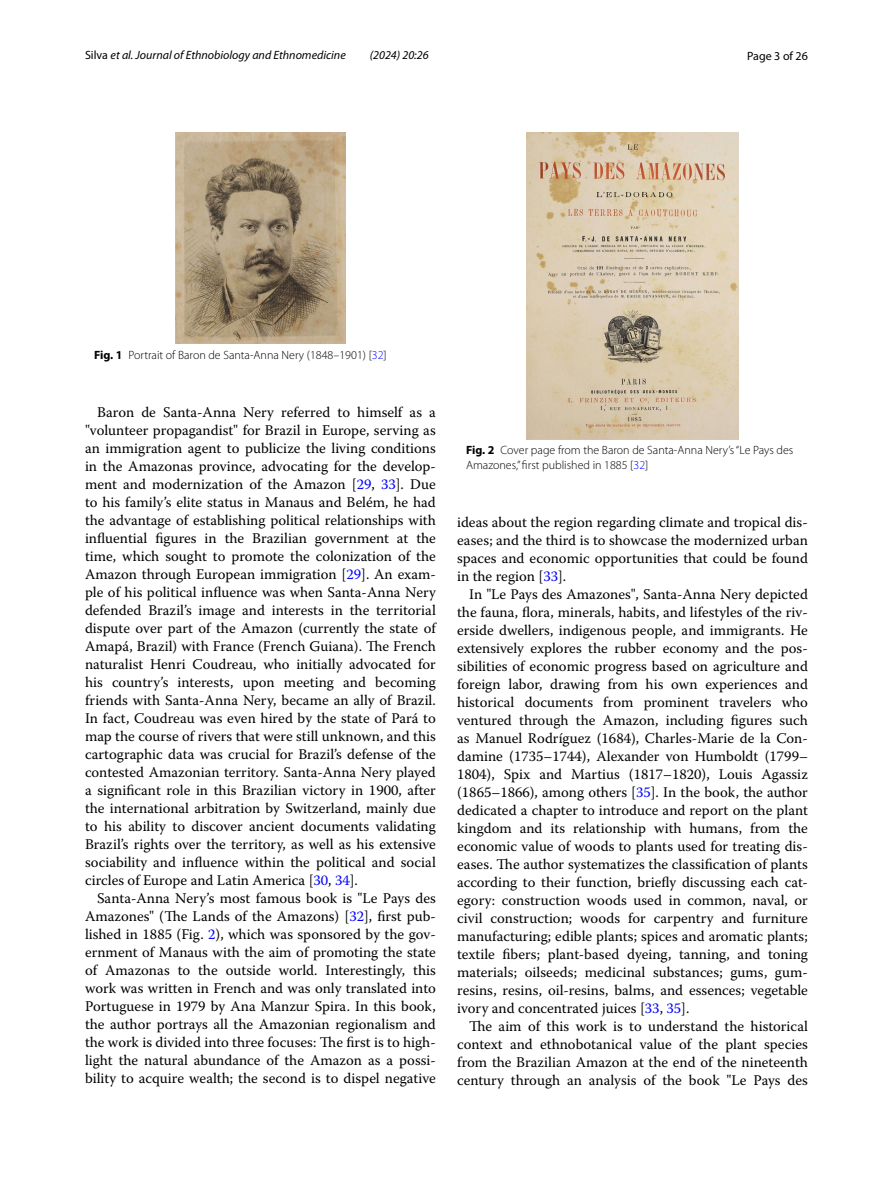
<style>
.page{position:relative;width:893px;height:1187px;background:#fff}
.page>*{position:absolute;margin:0;border:0;box-sizing:border-box;transform-origin:0 0}
.t1{font:14.7px/18px "Warnock Pro";color:#000;text-align:justify}
.t2{font:300 12px/15px "Myriad Pro";color:#000}
.t3{font:italic 12px "Myriad Pro";color:#000}
.t4{font:12px "Myriad Pro";color:#000}
.s1{font-style:normal}
.s2{font-weight:700}
.s3{color:#00f}
</style>
<div class="page">
<img style="left:175px;top:133px;width:170px;height:210px">
<img style="left:526px;top:133px;width:213px;height:306px">
<p class="t3" style="left:85px;top:48px;width:262px"><span class="s1">Silva</span> et al. Journal of Ethnobiology and Ethnomedicine</p>
<p class="t3" style="left:370px;top:48px;width:60px">(2024) 20:26</p>
<p class="t4" style="left:747px;top:48px;width:62px">Page 3 of 26</p>
<p class="t2" style="left:94px;top:347px;width:294px"><span class="s2">Fig. 1</span> Portrait of Baron de Santa-Anna Nery (1848–1901) [<span class="s3">32</span>]</p>
<p class="t1" style="left:85px;top:402px;width:352px;text-indent:12px">Baron de Santa-Anna Nery referred to himself as a "volunteer propagandist" for Brazil in Europe, serving as an immigration agent to publicize the living conditions in the Amazonas province, advocating for the develop&shy;ment and modernization of the Amazon [<span class="s3">29</span>, <span class="s3">33</span>]. Due to his family’s elite status in Manaus and Belém, he had the advantage of establishing political relationships with influential figures in the Brazilian government at the time, which sought to promote the colonization of the Amazon through European immigration [<span class="s3">29</span>]. An exam&shy;ple of his political influence was when Santa-Anna Nery defended Brazil’s image and interests in the territorial dispute over part of the Amazon (currently the state of Amapá, Brazil) with France (French Guiana). The French naturalist Henri Coudreau, who initially advocated for his country’s interests, upon meeting and becoming friends with Santa-Anna Nery, became an ally of Brazil.<br>In fact, Coudreau was even hired by the state of Pará to map the course of rivers that were still unknown, and this cartographic data was crucial for Brazil’s defense of the contested Amazonian territory. Santa-Anna Nery played a significant role in this Brazilian victory in 1900, after the international arbitration by Switzerland, mainly due to his ability to discover ancient documents validating Brazil’s rights over the territory, as well as his extensive sociability and influence within the political and social circles of Europe and Latin America [<span class="s3">30</span>, <span class="s3">34</span>].</p>
<p class="t1" style="left:85px;top:888px;width:352px;text-indent:12px">Santa-Anna Nery’s most famous book is "Le Pays des Amazones" (The Lands of the Amazons) [<span class="s3">32</span>], first pub&shy;lished in 1885 (Fig. <span class="s3">2</span>), which was sponsored by the gov&shy;ernment of Manaus with the aim of promoting the state of Amazonas to the outside world. Interestingly, this work was written in French and was only translated into Portuguese in 1979 by Ana Manzur Spira. In this book, the author portrays all the Amazonian regionalism and the work is divided into three focuses: The first is to high&shy;light the natural abundance of the Amazon as a possi&shy;bility to acquire wealth; the second is to dispel negative</p>
<p class="t2" style="left:466px;top:443px;width:329px"><span class="s2">Fig. 2</span> Cover page from the Baron de Santa-Anna Nery’s “Le Pays des<br>Amazones,” first published in 1885 [<span class="s3">32</span>]</p>
<p class="t1" style="left:457px;top:513px;width:352px">ideas about the region regarding climate and tropical dis&shy;eases; and the third is to showcase the modernized urban spaces and economic opportunities that could be found in the region [<span class="s3">33</span>].</p>
<p class="t1" style="left:457px;top:585px;width:352px;text-indent:12px">In "Le Pays des Amazones", Santa-Anna Nery depicted the fauna, flora, minerals, habits, and lifestyles of the riv&shy;erside dwellers, indigenous people, and immigrants. He extensively explores the rubber economy and the pos&shy;sibilities of economic progress based on agriculture and foreign labor, drawing from his own experiences and historical documents from prominent travelers who ventured through the Amazon, including figures such as Manuel Rodríguez (1684), Charles-Marie de la Con&shy;damine (1735–1744), Alexander von Humboldt (1799– 1804), Spix and Martius (1817–1820), Louis Agassiz (1865–1866), among others [<span class="s3">35</span>]. In the book, the author dedicated a chapter to introduce and report on the plant kingdom and its relationship with humans, from the economic value of woods to plants used for treating dis&shy;eases. The author systematizes the classification of plants according to their function, briefly discussing each cat&shy;egory: construction woods used in common, naval, or civil construction; woods for carpentry and furniture manufacturing; edible plants; spices and aromatic plants; textile fibers; plant-based dyeing, tanning, and toning materials; oilseeds; medicinal substances; gums, gum&shy;resins, resins, oil-resins, balms, and essences; vegetable ivory and concentrated juices [<span class="s3">33</span>, <span class="s3">35</span>].</p>
<p class="t1" style="left:457px;top:1017px;width:352px;text-indent:12px">The aim of this work is to understand the historical context and ethnobotanical value of the plant species from the Brazilian Amazon at the end of the nineteenth century through an analysis of the book "Le Pays des</p>
</div>
